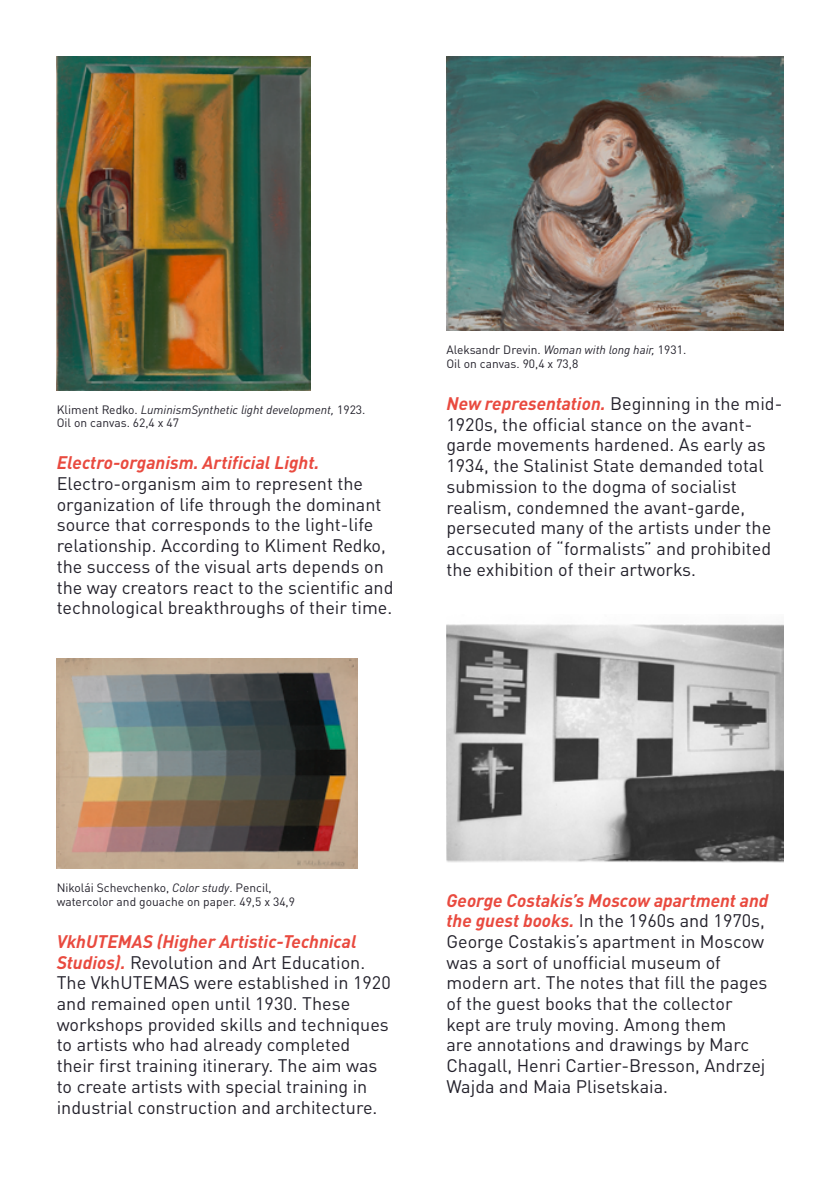
<style>
.page{position:relative;width:840px;height:1191px;background:#fff}
.page>*{position:absolute;margin:0;border:0;box-sizing:border-box;transform-origin:0 0}
.t1{font:18px/20.8px "DINOT";color:#23212b}
.t2{font:italic 700 18px "DINOT";color:#e94a3f}
.t3{font:12px/13.8px "DINOT";color:#23212b}
.s1{font-style:italic}
.s2{font-weight:700;font-style:italic;color:#e94a3f}
</style>
<div class="page">
<img style="left:57px;top:57px;width:253px;height:333px">
<img style="left:446px;top:57px;width:336px;height:274px">
<img style="left:57px;top:659px;width:300px;height:209px">
<img style="left:446px;top:624px;width:336px;height:238px">
<p class="t3" style="left:57px;top:402px;width:310px">Kliment Redko. <span class="s1">LuminismSynthetic light development,</span> 1923.<br>Oil on canvas. 62,4 x 47</p>
<p class="t2" style="left:57px;top:451px;width:264px">Electro-organism. Artificial Light.</p>
<p class="t1" style="left:57px;top:473px;width:338px">Electro-organism aim to represent the organization of life through the dominant source that corresponds to the light-life relationship. According to Kliment Redko, the success of the visual arts depends on the way creators react to the scientific and technological breakthroughs of their time.</p>
<p class="t3" style="left:446px;top:343px;width:241px">Aleksandr Drevin. <span class="s1">Woman with long hair,</span> 1931.<br>Oil on canvas. 90,4 x 73,8</p>
<p class="t1" style="left:446px;top:393px;width:337px"><span class="s2">New representation.</span> Beginning in the mid-1920s, the official stance on the avant&shy;garde movements hardened. As early as 1934, the Stalinist State demanded total submission to the dogma of socialist realism, condemned the avant-garde, persecuted many of the artists under the accusation of “formalists” and prohibited the exhibition of their artworks.</p>
<p class="t3" style="left:57px;top:880px;width:240px">Nikolái Schevchenko, <span class="s1">Color study</span>. Pencil, watercolor and gouache on paper. 49,5 x 34,9</p>
<p class="t1" style="left:57px;top:930px;width:335px"><span class="s2">VkhUTEMAS (Higher Artistic-Technical Studios).</span> Revolution and Art Education.<br>The VkhUTEMAS were established in 1920 and remained open until 1930. These workshops provided skills and techniques to artists who had already completed their first training itinerary. The aim was to create artists with special training in industrial construction and architecture.</p>
<p class="t1" style="left:446px;top:889px;width:323px"><span class="s2">George Costakis’s Moscow apartment and the guest books.</span> In the 1960s and 1970s, George Costakis’s apartment in Moscow was a sort of unofficial museum of modern art. The notes that fill the pages of the guest books that the collector kept are truly moving. Among them<br>are annotations and drawings by Marc Chagall, Henri Cartier-Bresson, Andrzej Wajda and Maia Plisetskaia.</p>
</div>
